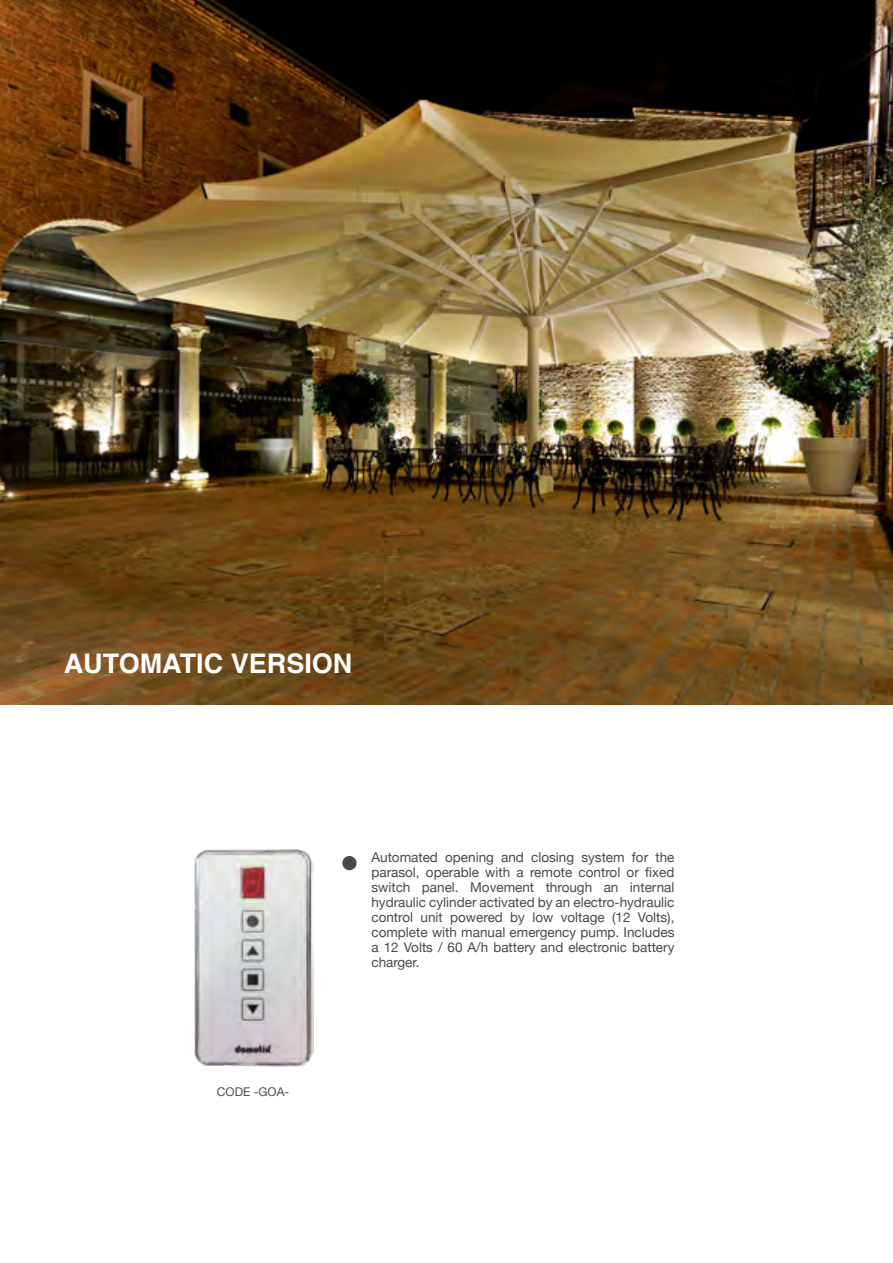
<style>
.page{position:relative;width:893px;height:1263px;background:#fff}
.page>*{position:absolute;margin:0;border:0;box-sizing:border-box;transform-origin:0 0}
.t1{font:700 27px "Helvetica";color:#fff}
.t2{font:13.5px/15px "Helvetica Neue";color:#494a48;text-align:justify}
.t3{font:12px "Helvetica Neue";color:#494a48}
</style>
<div class="page">
<img style="left:194px;top:849px;width:120px;height:218px">
<img style="left:0;top:0;width:893px;height:704px">
<div style="left:342px;top:856px;width:15px;height:14px;background:#494a48;border-radius:50%"></div>
<p class="t1" style="left:64px;top:647px;width:290px">AUTOMATIC VERSION</p>
<p class="t3" style="left:217px;top:1083px;width:74px">CODE -GOA-</p>
<p class="t2" style="left:371px;top:850px;width:304px">Automated opening and closing system for the parasol, operable with a remote control or fixed switch panel. Movement through an internal hydraulic cylinder activated by an electro-hydraulic control unit powered by low voltage (12 Volts), complete with manual emergency pump. Includes a 12 Volts / 60 A/h battery and electronic battery charger.</p>
</div>
